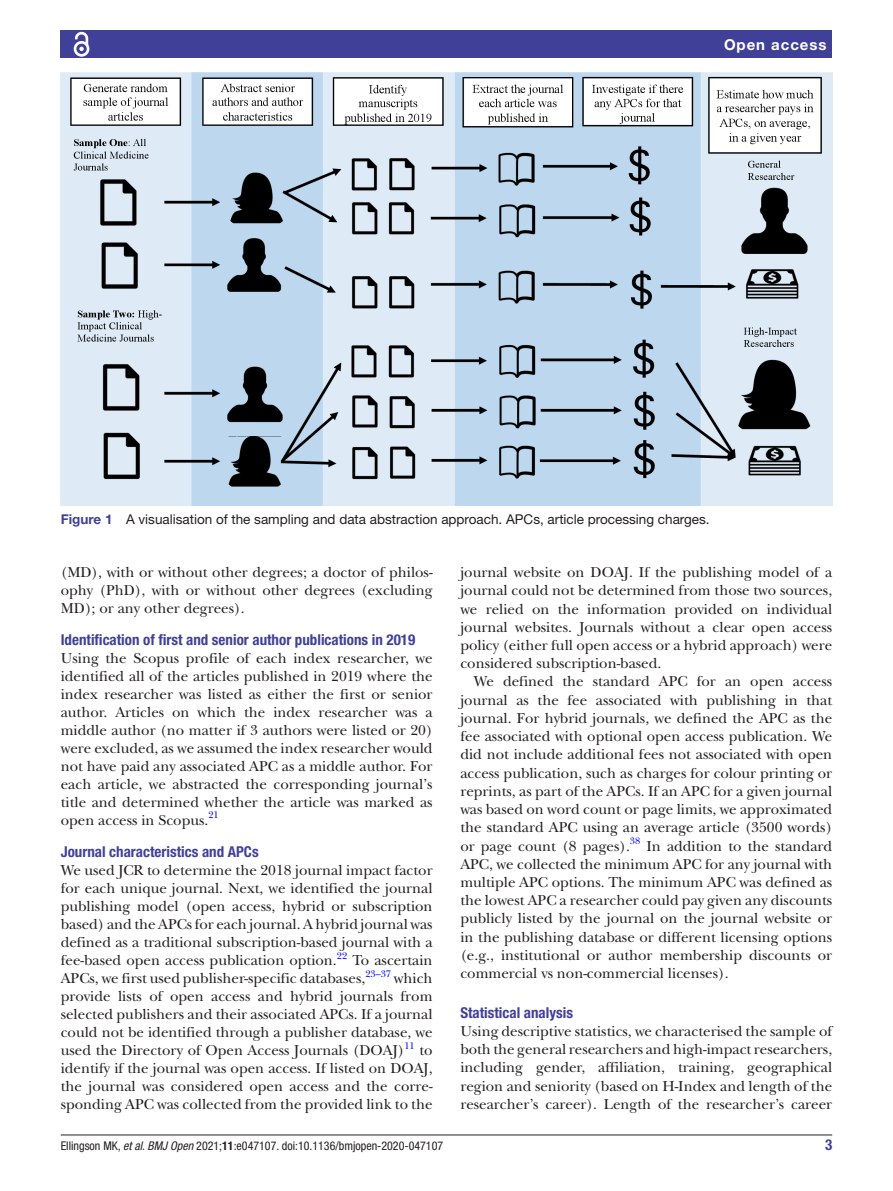
<style>
.page{position:relative;width:893px;height:1191px;background:#fff}
.page>*{position:absolute;margin:0;border:0;box-sizing:border-box;transform-origin:0 0}
.t1{font:15px/18px "New Baskerville";color:#231f20;text-align:justify}
.t2{font:700 condensed 15px "Helvetica Neue LT Std";color:#414099}
.t3{font:700 15px "Helvetica Neue LT Std";letter-spacing:.065em;color:#fff}
.t4{font:13.5px "Helvetica Neue LT Std";color:#231f20}
.t5{font:condensed 12px "Helvetica Neue LT Std";color:#231f20}
.t6{font:9.9px "New Baskerville";color:#00f}
.s1{font-weight:700;color:#414099}
.s2{font-style:italic}
.s3{font-weight:700}
</style>
<div class="page">
<hr style="left:61px;top:1134px;width:771px;height:1px;background:#231f20">
<div style="left:61px;top:31px;width:771px;height:27px;background:#414099"></div>
<svg style="left:73px;top:31px;width:17px;height:26px"></svg>
<img style="left:61px;top:73px;width:771px;height:433px">
<p class="t3" style="left:724px;top:35px;width:104px">Open access</p>
<p class="t4" style="left:61px;top:511px;width:650px"><span class="s1">Figure 1</span> A visualisation of the sampling and data abstraction approach. APCs, article processing charges.</p>
<p class="t1" style="left:61px;top:563px;width:373px">(MD), with or without other degrees; a doctor of philos&shy;ophy (PhD), with or without other degrees (excluding MD); or any other degrees).</p>
<p class="t2" style="left:61px;top:630px;width:356px">Identification of first and senior author publications in 2019</p>
<p class="t1" style="left:61px;top:649px;width:373px">Using the Scopus profile of each index researcher, we identified all of the articles published in 2019 where the index researcher was listed as either the first or senior author. Articles on which the index researcher was a middle author (no matter if 3 authors were listed or 20) were excluded, as we assumed the index researcher would not have paid any associated APC as a middle author. For each article, we abstracted the corresponding journal’s title and determined whether the article was marked as open access in Scopus.</p>
<p class="t6" style="left:208px;top:809px;width:12px">21</p>
<p class="t2" style="left:61px;top:842px;width:199px">Journal characteristics and APCs</p>
<p class="t1" style="left:61px;top:861px;width:373px">We used JCR to determine the 2018 journal impact factor for each unique journal. Next, we identified the journal publishing model (open access, hybrid or subscription based) and the APCs for each journal. A hybrid journal was defined as a traditional subscription-based journal with a fee-based open access publication option.</p>
<p class="t6" style="left:337px;top:949px;width:12px">22</p>
<p class="t1" style="left:61px;top:951px;width:373px;text-indent:292px">To ascertain<br>APCs, we first used publisher-specific databases,</p>
<p class="t6" style="left:365px;top:967px;width:27px">23–37</p>
<p class="t1" style="left:61px;top:969px;width:373px;text-indent:333px">which provide lists of open access and hybrid journals from selected publishers and their associated APCs. If a journal could not be identified through a publisher database, we used the Directory of Open Access Journals (DOAJ)</p>
<p class="t6" style="left:404px;top:1039px;width:12px">11</p>
<p class="t1" style="left:61px;top:1041px;width:373px;text-indent:359px">to identify if the journal was open access. If listed on DOAJ, the journal was considered open access and the corre&shy;sponding APC was collected from the provided link to the</p>
<p class="t1" style="left:460px;top:563px;width:373px">journal website on DOAJ. If the publishing model of a journal could not be determined from those two sources, we relied on the information provided on individual journal websites. Journals without a clear open access policy (either full open access or a hybrid approach) were considered subscription-based.</p>
<p class="t1" style="left:460px;top:672px;width:373px;text-indent:14px">We defined the standard APC for an open access journal as the fee associated with publishing in that journal. For hybrid journals, we defined the APC as the fee associated with optional open access publication. We did not include additional fees not associated with open access publication, such as charges for colour printing or reprints, as part of the APCs. If an APC for a given journal was based on word count or page limits, we approximated the standard APC using an average article (3500 words) or page count (8 pages).</p>
<p class="t6" style="left:630px;top:835px;width:12px">38</p>
<p class="t1" style="left:460px;top:836px;width:373px;text-indent:186px">In addition to the standard APC, we collected the minimum APC for any journal with multiple APC options. The minimum APC was defined as the lowest APC a researcher could pay given any discounts publicly listed by the journal on the journal website or in the publishing database or different licensing options (e.g., institutional or author membership discounts or commercial vs non-commercial licenses).</p>
<p class="t2" style="left:460px;top:1003px;width:114px">Statistical analysis</p>
<p class="t1" style="left:460px;top:1022px;width:373px">Using descriptive statistics, we characterised the sample of both the general researchers and high-impact researchers, including gender, affiliation, training, geographical region and seniority (based on H-Index and length of the researcher’s career). Length of the researcher’s career</p>
<p class="t5" style="left:61px;top:1138px;width:384px">Ellingson MK, <span class="s2">et al</span>. <span class="s2">BMJ Open</span> 2021;<span class="s3">11</span>:e047107. doi:10.1136/bmjopen-2020-047107</p>
<p class="t2" style="left:825px;top:1135px;width:9px">3</p>
</div>
